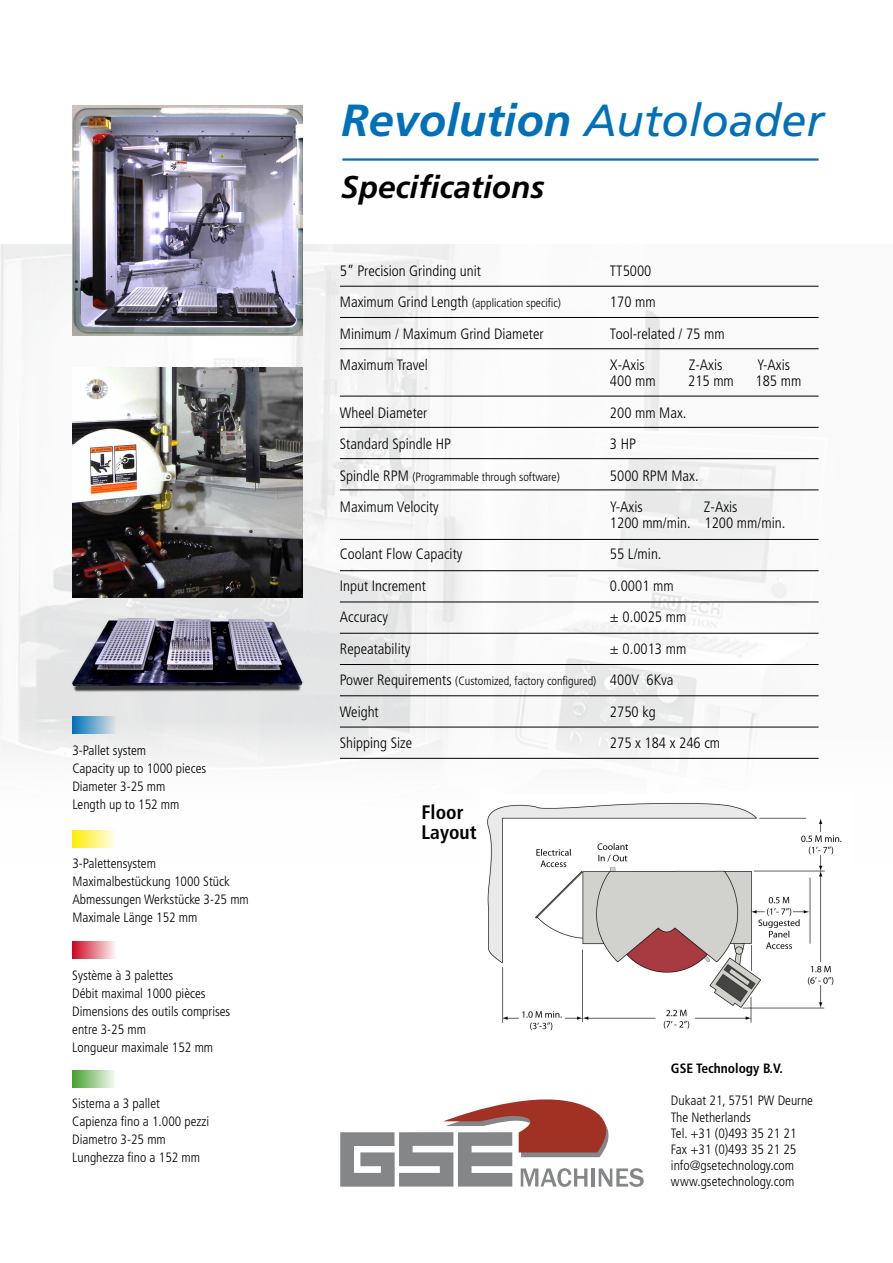
<style>
.page{position:relative;width:893px;height:1263px;background:#fff}
.page>*{position:absolute;margin:0;border:0;box-sizing:border-box;transform-origin:0 0}
.t1{font:italic 700 45px "Frutiger";color:#0071b9}
.t2{font:italic 700 31.5px "Frutiger";color:#000}
.t3{font:700 condensed 19.5px/19.5px "Frutiger";color:#000}
.t4{font:300 condensed 15px/15.8px "Frutiger";color:#000}
.t5{font:300 condensed 13.5px/18px "Frutiger";color:#000}
.t6{font:700 condensed 13.5px "Frutiger";color:#000}
.t7{font:300 condensed 12px "Frutiger";color:#000}
.s1{font-weight:400}
.s2{font-size:15px}
</style>
<div class="page">
<img style="left:0;top:244px;width:819px;height:476px">
<svg style="left:340px;top:1099px;width:304px;height:88px"></svg>
<hr style="left:342px;top:158px;width:477px;height:3px;background:#0071b9">
<hr style="left:340px;top:396px;width:479px;height:1px;background:#000">
<hr style="left:340px;top:539px;width:479px;height:1px;background:#000">
<hr style="left:340px;top:286px;width:479px;height:1px;background:#000">
<hr style="left:340px;top:427px;width:479px;height:1px;background:#000">
<hr style="left:340px;top:570px;width:479px;height:1px;background:#000">
<hr style="left:340px;top:317px;width:479px;height:1px;background:#000">
<hr style="left:340px;top:458px;width:479px;height:1px;background:#000">
<hr style="left:340px;top:602px;width:479px;height:1px;background:#000">
<hr style="left:340px;top:664px;width:479px;height:1px;background:#000">
<hr style="left:340px;top:695px;width:479px;height:1px;background:#000">
<hr style="left:340px;top:727px;width:479px;height:1px;background:#000">
<hr style="left:340px;top:758px;width:479px;height:1px;background:#000">
<hr style="left:340px;top:348px;width:479px;height:1px;background:#000">
<hr style="left:340px;top:489px;width:479px;height:1px;background:#000">
<hr style="left:340px;top:633px;width:479px;height:1px;background:#000">
<img style="left:487px;top:803px;width:355px;height:228px">
<img style="left:72px;top:105px;width:230px;height:231px">
<img style="left:72px;top:367px;width:230px;height:209px">
<img style="left:69px;top:576px;width:234px;height:151px">
<div style="left:72px;top:716px;width:44px;height:18px;background:linear-gradient(to right,#0070b8,#dbe1e5)"></div>
<div style="left:72px;top:1070px;width:44px;height:18px;background:linear-gradient(to right,#43a02a,#f5f9f3)"></div>
<div style="left:72px;top:830px;width:44px;height:18px;background:linear-gradient(to right,#feec00,#fefdf1)"></div>
<div style="left:72px;top:941px;width:44px;height:17px;background:linear-gradient(to right,#cd061d,#fcf1f3)"></div>
<p class="t5" style="left:72px;top:742px;width:135px">3-Pallet system<br>Capacity up to 1000 pieces<br>Diameter 3-25 mm<br>Length up to 152 mm</p>
<p class="t5" style="left:72px;top:854px;width:178px">3-Palettensystem<br>Maximalbestückung 1000 Stück<br>Abmessungen Werkstücke 3-25 mm<br>Maximale Länge 152 mm</p>
<p class="t5" style="left:72px;top:966px;width:160px">Système à 3 palettes<br>Débit maximal 1000 pièces<br>Dimensions des outils comprises entre 3-25 mm<br>Longueur maximale 152 mm</p>
<p class="t5" style="left:72px;top:1095px;width:139px">Sistema a 3 pallet<br>Capienza fino a 1.000 pezzi<br>Diametro 3-25 mm<br>Lunghezza fino a 152 mm</p>
<h1 class="t1" style="left:341px;top:94px;width:484px">Revolution <span class="s1">Autoloader</span></h1>
<h2 class="t2" style="left:341px;top:168px;width:205px">Specifications</h2>
<p class="t4" style="left:340px;top:263px;width:143px">5” Precision Grinding unit</p>
<p class="t4" style="left:610px;top:263px;width:43px">TT5000</p>
<p class="t7" style="left:340px;top:296px;width:223px"><span class="s2">Maximum Grind Length</span> (application specific)</p>
<p class="t4" style="left:610px;top:294px;width:47px">170 mm</p>
<p class="t4" style="left:340px;top:326px;width:205px">Minimum / Maximum Grind Diameter</p>
<p class="t4" style="left:610px;top:326px;width:116px">Tool-related / 75 mm</p>
<p class="t4" style="left:340px;top:357px;width:90px">Maximum Travel</p>
<p class="t4" style="left:610px;top:357px;width:36px">X-Axis</p>
<p class="t4" style="left:689px;top:357px;width:35px">Z-Axis</p>
<p class="t4" style="left:757px;top:357px;width:34px">Y-Axis</p>
<p class="t4" style="left:610px;top:373px;width:47px">400 mm</p>
<p class="t4" style="left:688px;top:373px;width:47px">215 mm</p>
<p class="t4" style="left:755px;top:373px;width:47px">185 mm</p>
<p class="t4" style="left:340px;top:405px;width:89px">Wheel Diameter</p>
<p class="t4" style="left:610px;top:405px;width:78px">200 mm Max.</p>
<p class="t4" style="left:340px;top:436px;width:113px">Standard Spindle HP</p>
<p class="t4" style="left:610px;top:436px;width:28px">3 HP</p>
<p class="t7" style="left:340px;top:470px;width:221px"><span class="s2">Spindle RPM</span> (Programmable through software)</p>
<p class="t4" style="left:610px;top:468px;width:90px">5000 RPM Max.</p>
<p class="t4" style="left:340px;top:499px;width:100px">Maximum Velocity</p>
<p class="t4" style="left:610px;top:499px;width:34px">Y-Axis</p>
<p class="t4" style="left:610px;top:499px;width:177px;text-indent:94px">Z-Axis<br>1200 mm/min. 1200 mm/min.</p>
<p class="t4" style="left:340px;top:546px;width:124px">Coolant Flow Capacity</p>
<p class="t4" style="left:610px;top:546px;width:53px">55 L/min.</p>
<p class="t4" style="left:340px;top:578px;width:88px">Input Increment</p>
<p class="t4" style="left:610px;top:578px;width:65px">0.0001 mm</p>
<p class="t4" style="left:340px;top:609px;width:50px">Accuracy</p>
<p class="t4" style="left:610px;top:609px;width:78px">± 0.0025 mm</p>
<p class="t4" style="left:340px;top:641px;width:72px">Repeatability</p>
<p class="t4" style="left:610px;top:641px;width:78px">± 0.0013 mm</p>
<p class="t7" style="left:340px;top:674px;width:335px"><span class="s2">Power Requirements</span> (Customized, factory configured) <span class="s2">400V 6Kva</span></p>
<p class="t4" style="left:340px;top:704px;width:40px">Weight</p>
<p class="t4" style="left:610px;top:704px;width:47px">2750 kg</p>
<p class="t4" style="left:340px;top:735px;width:74px">Shipping Size</p>
<p class="t4" style="left:610px;top:735px;width:112px">275 x 184 x 246 cm</p>
<h3 class="t3" style="left:422px;top:803px;width:56px">Floor<br>Layout</h3>
<p class="t6" style="left:671px;top:1060px;width:114px">GSE Technology B.V.</p>
<p class="t5" style="left:671px;top:1093px;width:144px;line-height:16.2px">Dukaat 21, 5751 PW Deurne<br>The Netherlands<br>Tel. +31 (0)493 35 21 21<br>Fax +31 (0)493 35 21 25 info@gsetechnology.com www.gsetechnology.com</p>
</div>
